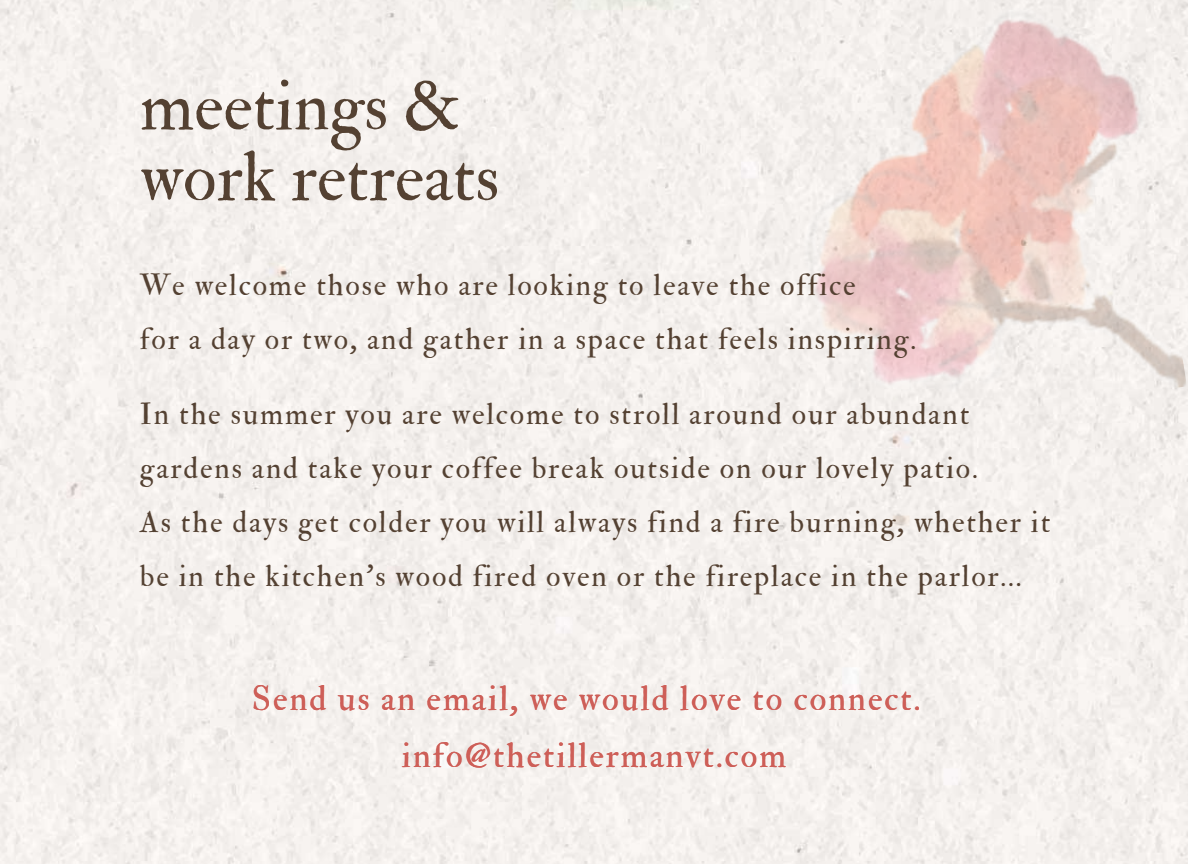
<style>
.page{position:relative;width:1188px;height:864px;background:#f5f1ee}
.page>*{position:absolute;margin:0;border:0;box-sizing:border-box;transform-origin:0 0}
.t1{font:69.9px "IM FELL Double Pica Roman";color:#544132}
.t2{font:34.5px "IM FELL Double Pica Roman";letter-spacing:.06em;color:#ce5f58}
.t3{font:30px/54px "IM FELL Double Pica Roman";letter-spacing:.06em;color:#544132}
</style>
<div class="page">
<img style="left:709px;top:0;width:478px;height:449px">
<p class="t1" style="left:140px;top:64px;width:323px">meetings &amp;</p>
<p class="t1" style="left:140px;top:135px;width:361px">work retreats</p>
<p class="t3" style="left:140px;top:258px;width:717px">We welcome those who are looking to leave the office</p>
<p class="t3" style="left:140px;top:312px;width:778px">for a day or two, and gather in a space that feels inspiring.</p>
<p class="t3" style="left:140px;top:387px;width:840px">In the summer you are welcome to stroll around our abundant gardens and take your coffee break outside on our lovely patio.</p>
<p class="t3" style="left:140px;top:495px;width:912px">As the days get colder you will always find a fire burning, whether it be in the kitchen’s wood fired oven or the fireplace in the parlor...</p>
<p class="t2" style="left:252px;top:678px;width:670px">Send us an email, we would love to connect.</p>
<p class="t2" style="left:402px;top:735px;width:386px">info@thetillermanvt.com</p>
</div>
